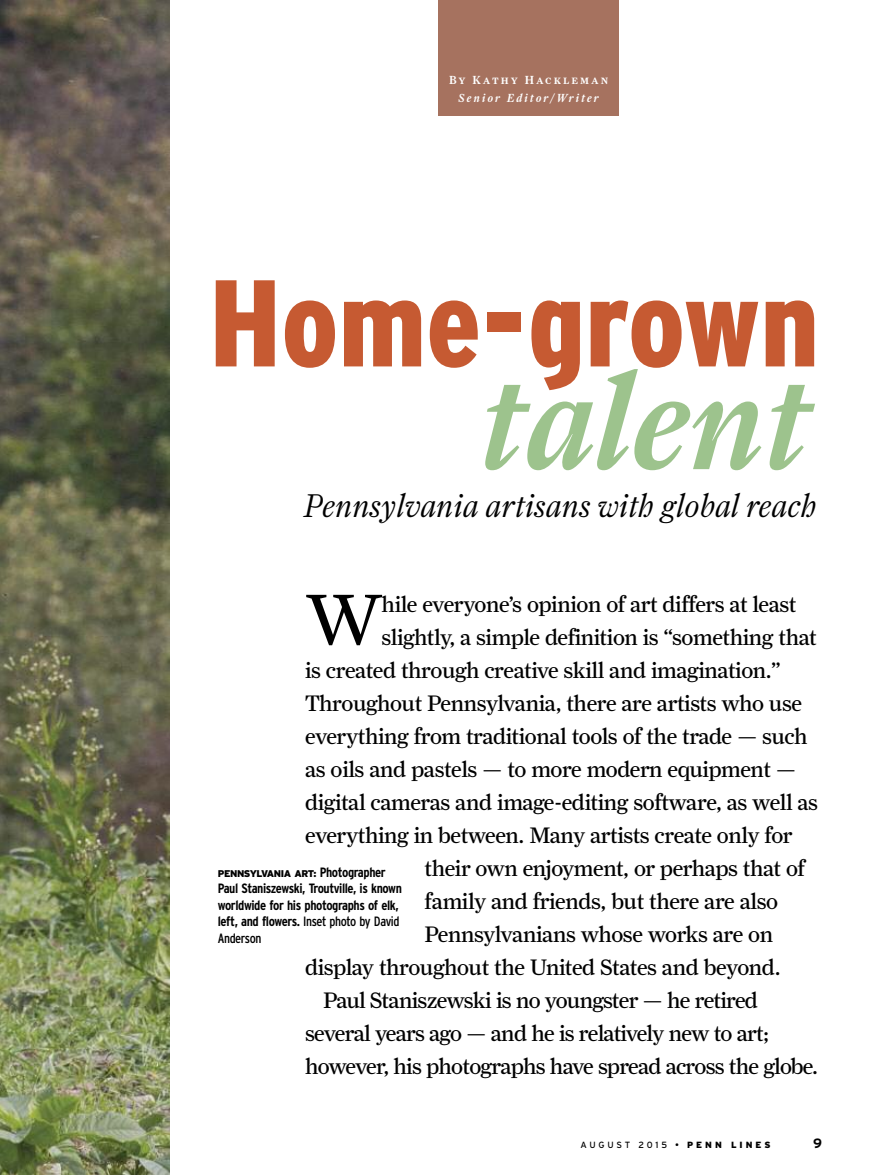
<style>
.page{position:relative;width:891px;height:1175px;background:#fff}
.page>*{position:absolute;margin:0;border:0;box-sizing:border-box;transform-origin:0 0}
.t1{font:italic 500 136.5px "Farnham Display";letter-spacing:.005em;color:#9dc38d}
.t2{font:900 condensed 123px "Interstate";letter-spacing:.005em;color:#c65a32}
.t3{font:72.15px "Farnham Display";color:#000}
.t4{font:33px "Farnham Display Light Ital OSF";letter-spacing:.005em;color:#000}
.t5{font:22.5px "Farnham Display";letter-spacing:-.02em;color:#000}
.t6{font:700 condensed 13.5px/16.5px "Interstate";letter-spacing:-.03em;color:#000}
.t7{font:700 13.5px "Interstate";color:#000}
.t8{font:italic 500 11.85px "Farnham Display";letter-spacing:.195em;color:#fff;scale:.95 1}
.t9{font:11.85px "Farnham Display Medium SC";letter-spacing:.18em;color:#fff;scale:.95 1}
.t10{font:900 9.75px "Interstate";letter-spacing:-.045em;color:#000}
.t11{font:9px "Interstate";letter-spacing:.31em;color:#000}
.s1{font-weight:700;font-stretch:condensed;font-size:13.5px}
.s2{font-weight:400}
.s3{font-weight:900}
</style>
<div class="page">
<img style="left:0;top:0;width:169px;height:1174px">
<div style="left:438px;top:0;width:181px;height:116px;background:#a6725f"></div>
<p class="t9" style="left:449px;top:73px;width:169px">By Kathy Hackleman</p>
<p class="t8" style="left:459px;top:91px;width:149px">Senior Editor/Writer</p>
<h2 class="t2" style="left:209px;top:252px;width:611px">Home-grown</h2>
<h1 class="t1" style="left:482px;top:342px;width:330px">talent</h1>
<h3 class="t4" style="left:304px;top:486px;width:514px">Pennsylvania artisans with global reach</h3>
<h3 class="t3" style="left:305px;top:577px;width:80px">W</h3>
<p class="t5" style="left:382px;top:590px;width:416px">hile everyone’s opinion of art differs at least</p>
<p class="t5" style="left:382px;top:623px;width:437px">slightly, a simple definition is “something that</p>
<p class="t5" style="left:305px;top:656px;width:477px">is created through creative skill and imagination.”</p>
<p class="t5" style="left:305px;top:689px;width:498px">Throughout Pennsylvania, there are artists who use</p>
<p class="t5" style="left:305px;top:722px;width:504px">everything from traditional tools of the trade — such</p>
<p class="t5" style="left:305px;top:755px;width:493px">as oils and pastels — to more modern equipment —</p>
<p class="t5" style="left:305px;top:788px;width:515px">digital cameras and image-editing software, as well as</p>
<p class="t5" style="left:305px;top:821px;width:489px">everything in between. Many artists create only for</p>
<p class="t5" style="left:424px;top:854px;width:382px">their own enjoyment, or perhaps that of</p>
<p class="t5" style="left:424px;top:887px;width:355px">family and friends, but there are also</p>
<p class="t5" style="left:424px;top:920px;width:350px">Pennsylvanians whose works are on</p>
<p class="t5" style="left:305px;top:953px;width:477px">display throughout the United States and beyond.</p>
<p class="t5" style="left:323px;top:986px;width:437px">Paul Staniszewski is no youngster — he retired</p>
<p class="t5" style="left:305px;top:1019px;width:466px">several years ago — and he is relatively new to art;</p>
<p class="t5" style="left:305px;top:1052px;width:515px">however, his photographs have spread across the globe.</p>
<p class="t10" style="left:218px;top:867px;width:170px">PENNSYLVANIA ART: <span class="s1">Photographer</span></p>
<p class="t6" style="left:218px;top:880px;width:186px">Paul Staniszewski, Troutville, is known worldwide for his photographs of elk, left, and flowers. <span class="s2">Inset photo by David<br>Anderson</span></p>
<p class="t11" style="left:580px;top:1139px;width:192px">AUGUST 2015 • <span class="s3">PENN LINES</span></p>
<p class="t7" style="left:813px;top:1135px;width:10px">9</p>
</div>
